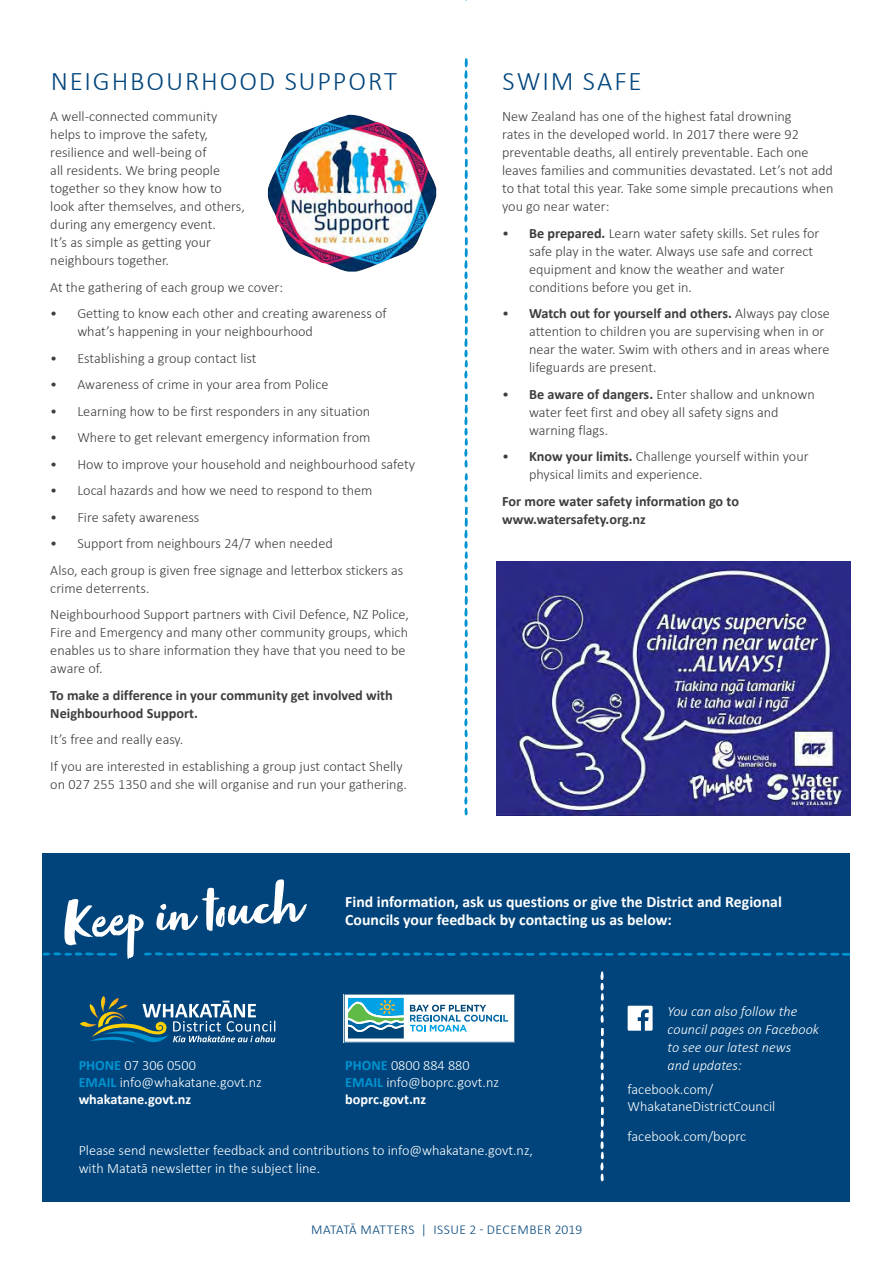
<style>
.page{position:relative;width:893px;height:1263px;background:#fff}
.page>*{position:absolute;margin:0;border:0;box-sizing:border-box;transform-origin:0 0}
.Body{font:60px "Zooja";color:#fff}
.Sub_Title{font:300 27px "Calibri";letter-spacing:.065em;color:#00447b}
.Body-2{font:700 15.75px/18px "Calibri";color:#fff}
.Body-3{font:300 14.25px/18px "Calibri";color:#3e3e3f}
.Body-4{font:300 14.25px/18px "Calibri";color:#fff}
.Body-5{font:700 14.25px/18px "Calibri";color:#3e3e3f}
.Body-6{font:italic 300 14.25px/18px "Calibri";color:#fff}
.t1{font:700 14.25px "Calibri";color:#fff}
.Body-7{font:300 13.5px "Calibri";letter-spacing:.04em;color:#00447b}
.s1{font-weight:700}
.s2{font-weight:700;color:#0093d0}
</style>
<div class="page">
<div style="left:43px;top:854px;width:807px;height:348px;background:#00447b"></div>
<svg style="left:628px;top:1006px;width:25px;height:25px"></svg>
<svg style="left:144px;top:952px;width:706px;height:4px"></svg>
<svg style="left:43px;top:952px;width:74px;height:4px"></svg>
<svg style="left:600px;top:971px;width:4px;height:210px"></svg>
<svg style="left:344px;top:994px;width:171px;height:49px;background:#acd0da"></svg>
<svg style="left:80px;top:996px;width:195px;height:46px"></svg>
<img style="left:268px;top:115px;width:168px;height:157px">
<svg style="left:464px;top:473px;width:4px;height:342px"></svg>
<svg style="left:464px;top:0;width:4px;height:467px"></svg>
<div style="left:457px;top:2px;width:17px;height:56px;background:#fff"></div>
<img style="left:496px;top:561px;width:354px;height:254px">
<p class="Sub_Title" style="left:51px;top:65px;width:348px">NEIGHBOURHOOD SUPPORT</p>
<p class="Body-3" style="left:50px;top:107px;width:196px">A well-connected community helps to improve the safety, resilience and well-being of<br>all residents. We bring people together so they know how to look after themselves, and others, during any emergency event.<br>It’s as simple as getting your neighbours together.</p>
<p class="Body-3" style="left:50px;top:278px;width:234px">At the gathering of each group we cover:</p>
<p class="Body-3" style="left:77px;top:304px;width:311px;text-indent:-27px">• Getting to know each other and creating awareness of what’s happening in your neighbourhood</p>
<p class="Body-3" style="left:50px;top:349px;width:208px">• Establishing a group contact list</p>
<p class="Body-3" style="left:50px;top:375px;width:280px">• Awareness of crime in your area from Police</p>
<p class="Body-3" style="left:50px;top:402px;width:321px">• Learning how to be first responders in any situation</p>
<p class="Body-3" style="left:50px;top:428px;width:322px">• Where to get relevant emergency information from</p>
<p class="Body-3" style="left:50px;top:455px;width:366px">• How to improve your household and neighbourhood safety</p>
<p class="Body-3" style="left:50px;top:481px;width:324px">• Local hazards and how we need to respond to them</p>
<p class="Body-3" style="left:50px;top:508px;width:151px">• Fire safety awareness</p>
<p class="Body-3" style="left:50px;top:534px;width:284px">• Support from neighbours 24/7 when needed</p>
<p class="Body-3" style="left:50px;top:561px;width:355px">Also, each group is given free signage and letterbox stickers as crime deterrents.</p>
<p class="Body-3" style="left:50px;top:605px;width:360px">Neighbourhood Support partners with Civil Defence, NZ Police, Fire and Emergency and many other community groups, which enables us to share information they have that you need to be aware of.</p>
<p class="Body-5" style="left:50px;top:686px;width:344px">To make a difference in your community get involved with<br>Neighbourhood Support.</p>
<p class="Body-3" style="left:50px;top:730px;width:135px">It’s free and really easy.</p>
<p class="Body-3" style="left:50px;top:757px;width:358px">If you are interested in establishing a group just contact Shelly on 027 255 1350 and she will organise and run your gathering.</p>
<p class="Sub_Title" style="left:503px;top:65px;width:141px">SWIM SAFE</p>
<p class="Body-3" style="left:502px;top:107px;width:333px">New Zealand has one of the highest fatal drowning<br>rates in the developed world. In 2017 there were 92 preventable deaths, all entirely preventable. Each one leaves families and communities devastated. Let’s not add to that total this year. Take some simple precautions when you go near water:</p>
<p class="Body-3" style="left:529px;top:224px;width:292px;text-indent:-27px">• <span class="s1">Be prepared.</span> Learn water safety skills. Set rules for safe play in the water. Always use safe and correct equipment and know the weather and water conditions before you get in.</p>
<p class="Body-3" style="left:529px;top:304px;width:302px;text-indent:-27px">• <span class="s1">Watch out for yourself and others.</span> Always pay close attention to children you are supervising when in or near the water. Swim with others and in areas where lifeguards are present.</p>
<p class="Body-3" style="left:529px;top:385px;width:287px;text-indent:-27px">• <span class="s1">Be aware of dangers.</span> Enter shallow and unknown water feet first and obey all safety signs and warning flags.</p>
<p class="Body-3" style="left:529px;top:447px;width:281px;text-indent:-27px">• <span class="s1">Know your limits.</span> Challenge yourself within your physical limits and experience.</p>
<p class="Body-5" style="left:502px;top:492px;width:238px">For more water safety information go to www.watersafety.org.nz</p>
<p class="Body" style="left:59px;top:893px;width:239px;rotate:-5deg">Keep in touch</p>
<p class="Body-2" style="left:345px;top:892px;width:438px">Find information, ask us questions or give the District and Regional<br>Councils your feedback by contacting us as below:</p>
<p class="Body-4" style="left:79px;top:1056px;width:119px"><span class="s2">PHONE</span> 07 306 0500</p>
<p class="Body-4" style="left:79px;top:1073px;width:185px"><span class="s2">EMAIL</span> info@whakatane.govt.nz</p>
<p class="t1" style="left:79px;top:1089px;width:114px">whakatane.govt.nz</p>
<p class="Body-4" style="left:345px;top:1056px;width:126px"><span class="s2">PHONE</span> 0800 884 880</p>
<p class="Body-4" style="left:345px;top:1073px;width:155px"><span class="s2">EMAIL</span> info@boprc.govt.nz</p>
<p class="t1" style="left:345px;top:1089px;width:82px">boprc.govt.nz</p>
<p class="Body-4" style="left:79px;top:1141px;width:456px">Please send newsletter feedback and contributions to info@whakatane.govt.nz, with Matatā newsletter in the subject line.</p>
<p class="Body-7" style="left:311px;top:1221px;width:272px">MATATĀ MATTERS | ISSUE 2 - DECEMBER 2019</p>
<p class="Body-6" style="left:668px;top:1002px;width:153px">You can also follow the council pages on Facebook to see our latest news<br>and updates:</p>
<p class="Body-4" style="left:628px;top:1081px;width:149px;line-height:17.1px">facebook.com/<br>WhakataneDistrictCouncil</p>
<p class="Body-4" style="left:628px;top:1127px;width:120px">facebook.com/boprc</p>
</div>
